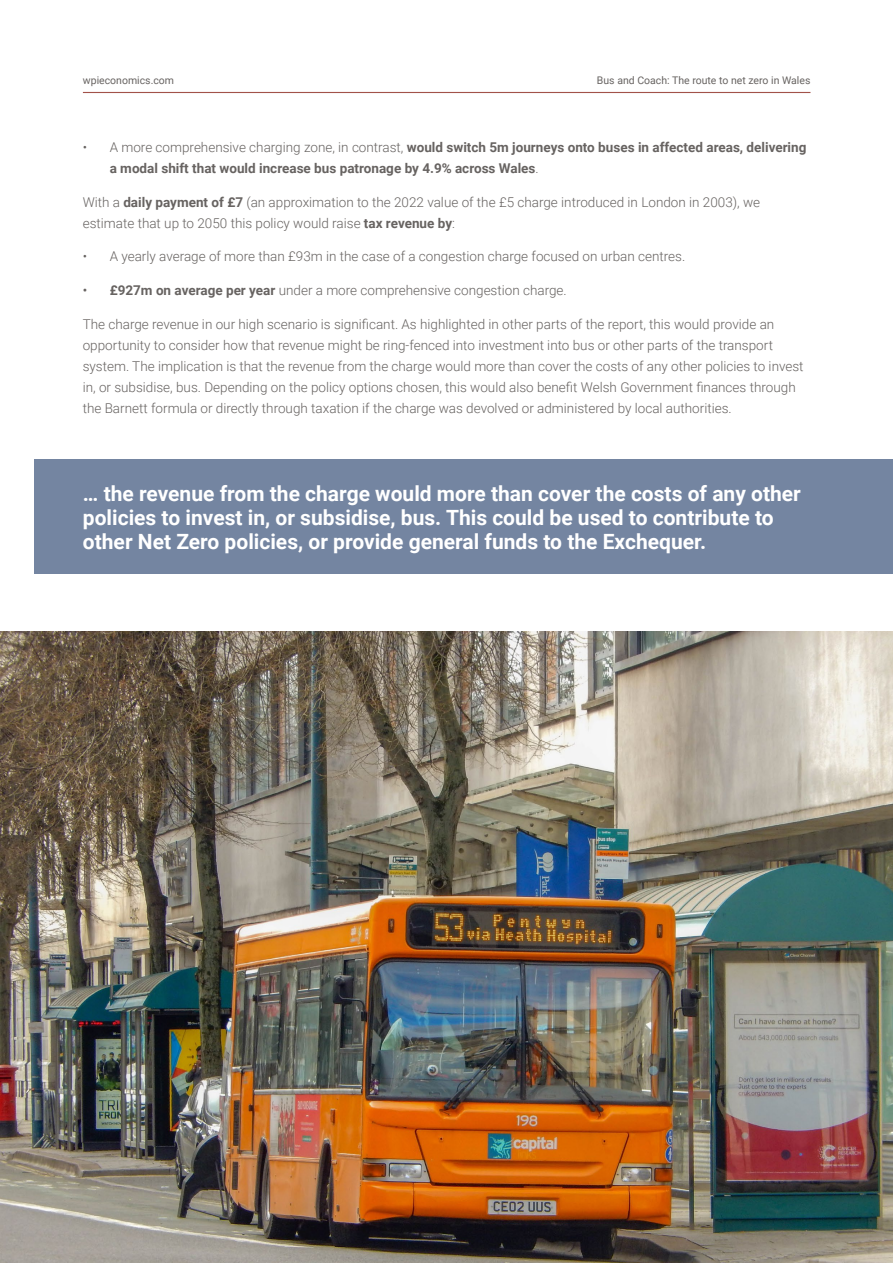
<style>
.page{position:relative;width:893px;height:1263px;background:#fff}
.page>*{position:absolute;margin:0;border:0;box-sizing:border-box;transform-origin:0 0}
._9_Body_Text_Left{font:700 21px/24px "Roboto";color:#fff}
._9_Body_Text_Left-2{font:300 13.5px/21px "Roboto";color:#676361}
.t1{font:700 13.5px/21px "Roboto";color:#676361}
.t2{font:10.5px "Roboto";color:#676361}
.s1{font-weight:300}
.s2{font-weight:700}
.s3{font-weight:400}
</style>
<div class="page">
<hr style="left:83px;top:92px;width:727px;height:1px;background:#a25249">
<div style="left:34px;top:459px;width:859px;height:115px;background:#7485a1"></div>
<img style="left:0;top:631px;width:893px;height:632px">
<p class="t2" style="left:83px;top:72px;width:93px">wpieconomics.com</p>
<p class="t2" style="left:597px;top:72px;width:215px">Bus and Coach: The route to net zero in Wales</p>
<p class="t1" style="left:110px;top:136px;width:698px;text-indent:-27px"><span class="s1">• A more comprehensive charging zone, in contrast,</span> would switch 5m journeys onto buses in affected areas, delivering a modal shift that would increase bus patronage by 4.9% across Wales<span class="s1">.</span></p>
<p class="_9_Body_Text_Left-2" style="left:83px;top:191px;width:679px">With a <span class="s2">daily payment of £7</span> (an approximation to the 2022 value of the £5 charge introduced in London in 2003), we estimate that up to 2050 this policy would raise <span class="s2">tax revenue by</span>:</p>
<p class="_9_Body_Text_Left-2" style="left:83px;top:246px;width:604px">• A yearly average of more than £93m in the case of a congestion charge focused on urban centres.</p>
<p class="_9_Body_Text_Left-2" style="left:83px;top:279px;width:486px"><span class="s3">•</span> <span class="s2">£927m on average per year</span> under a more comprehensive congestion charge.</p>
<p class="_9_Body_Text_Left-2" style="left:83px;top:313px;width:722px">The charge revenue in our high scenario is significant. As highlighted in other parts of the report, this would provide an opportunity to consider how that revenue might be ring-fenced into investment into bus or other parts of the transport system. The implication is that the revenue from the charge would more than cover the costs of any other policies to invest in, or subsidise, bus. Depending on the policy options chosen, this would also benefit Welsh Government finances through the Barnett formula or directly through taxation if the charge was devolved or administered by local authorities.</p>
<p class="_9_Body_Text_Left" style="left:83px;top:480px;width:719px">… the revenue from the charge would more than cover the costs of any other policies to invest in, or subsidise, bus. This could be used to contribute to other Net Zero policies, or provide general funds to the Exchequer.</p>
</div>
